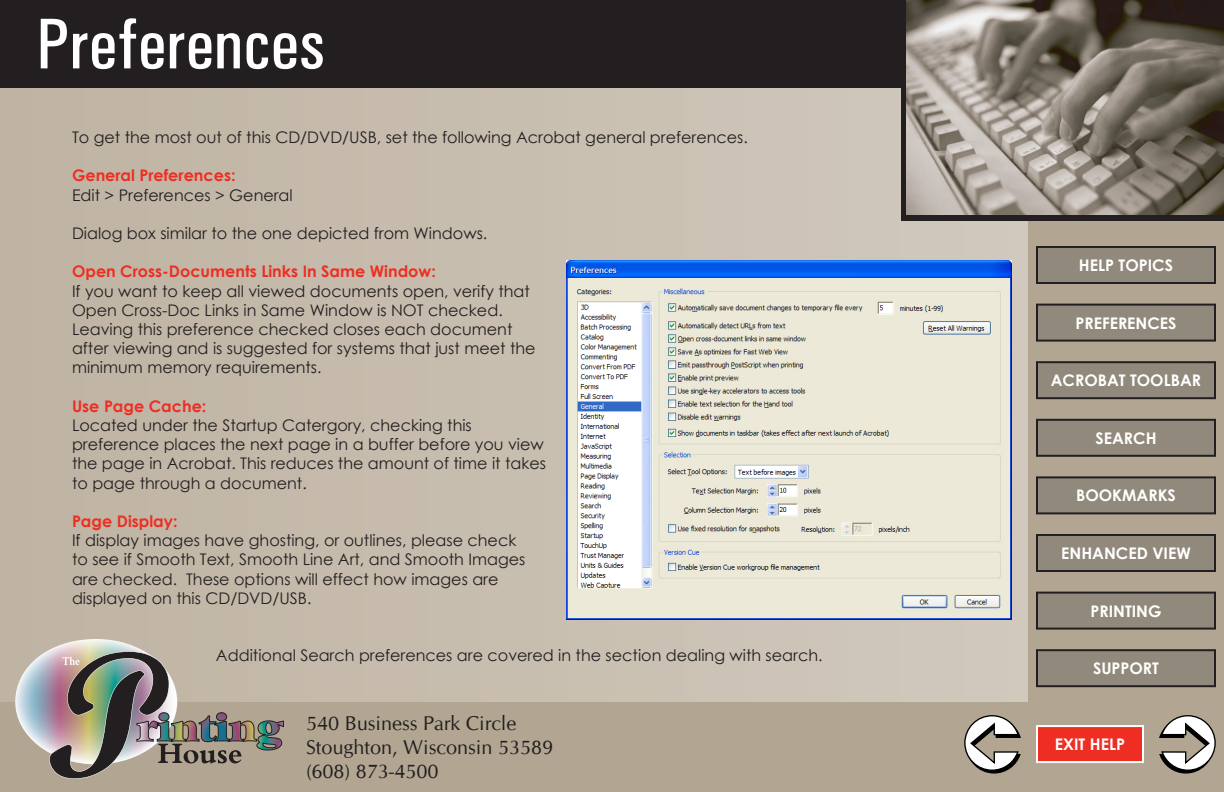
<style>
.page{position:relative;width:1224px;height:792px;background:#fff}
.page>*{position:absolute;margin:0;border:0;box-sizing:border-box;transform-origin:0 0}
.t1{font:500 condensed 72px "Univers";color:#fff}
.t2{font:20px/24px "CG Omega";color:#231f20}
.t3{font:16px/19.2px "Century Gothic";color:#231f20}
.t4{font:700 16px "Century Gothic";color:#fff}
.t5{font:700 16px "Century Gothic";color:#ee2e22}
</style>
<div class="page">
<div style="left:0;top:221px;width:1224px;height:571px;background:#b2a693"></div>
<div style="left:0;top:41px;width:1027px;height:661px;background:linear-gradient(to right,#beb3a2,#d0c8bd)"></div>
<div style="left:0;top:0;width:1224px;height:87px;background:#231f20"></div>
<div style="left:901px;top:0;width:323px;height:221px;background:#231f20"></div>
<img style="left:907px;top:0;width:317px;height:215px">
<img style="left:15px;top:639px;width:162px;height:125px">
<img style="left:49px;top:651px;width:235px;height:128px">
<div style="left:1037px;top:362px;width:178px;height:36px;background:#91897b"></div>
<div style="left:1036px;top:361px;width:180px;height:38px;border:2px solid #231f20"></div>
<div style="left:1037px;top:420px;width:178px;height:36px;background:#91897b"></div>
<div style="left:1036px;top:419px;width:180px;height:38px;border:2px solid #231f20"></div>
<div style="left:1037px;top:477px;width:178px;height:36px;background:#91897b"></div>
<div style="left:1036px;top:476px;width:180px;height:38px;border:2px solid #231f20"></div>
<div style="left:1037px;top:535px;width:178px;height:36px;background:#91897b"></div>
<div style="left:1036px;top:534px;width:180px;height:38px;border:2px solid #231f20"></div>
<div style="left:1037px;top:593px;width:178px;height:36px;background:#91897b"></div>
<div style="left:1036px;top:592px;width:180px;height:38px;border:2px solid #231f20"></div>
<div style="left:1037px;top:650px;width:178px;height:36px;background:#91897b"></div>
<div style="left:1036px;top:649px;width:180px;height:38px;border:2px solid #231f20"></div>
<div style="left:1037px;top:305px;width:178px;height:36px;background:#91897b"></div>
<div style="left:1036px;top:304px;width:180px;height:38px;border:2px solid #231f20"></div>
<svg style="left:964px;top:715px;width:58px;height:59px"></svg>
<svg style="left:1158px;top:715px;width:58px;height:59px"></svg>
<div style="left:1037px;top:726px;width:106px;height:36px;background:#ee2e22"></div>
<div style="left:1036px;top:725px;width:108px;height:38px;border:2px solid #fff"></div>
<div style="left:1037px;top:247px;width:178px;height:36px;background:#91897b"></div>
<div style="left:1036px;top:246px;width:180px;height:38px;border:2px solid #231f20"></div>
<img style="left:566px;top:260px;width:445px;height:360px">
<h1 class="t1" style="left:36px;top:2px;width:291px">Preferences</h1>
<p class="t3" style="left:72px;top:127px;width:677px">To get the most out of this CD/DVD/USB, set the following Acrobat general preferences.</p>
<p class="t5" style="left:72px;top:163px;width:165px">General Preferences:</p>
<p class="t3" style="left:72px;top:185px;width:222px">Edit &gt; Preferences &gt; General</p>
<p class="t3" style="left:72px;top:223px;width:417px">Dialog box similar to the one depicted from Windows.</p>
<p class="t5" style="left:72px;top:259px;width:365px">Open Cross-Documents Links In Same Window:</p>
<p class="t3" style="left:72px;top:281px;width:465px">If you want to keep all viewed documents open, verify that Open Cross-Doc Links in Same Window is NOT checked.<br>Leaving this preference checked closes each document after viewing and is suggested for systems that just meet the minimum memory requirements.</p>
<p class="t5" style="left:72px;top:394px;width:136px">Use Page Cache:</p>
<p class="t3" style="left:72px;top:415px;width:476px">Located under the Startup Catergory, checking this preference places the next page in a buffer before you view the page in Acrobat. This reduces the amount of time it takes to page through a document.</p>
<p class="t5" style="left:72px;top:509px;width:107px">Page Display:</p>
<p class="t3" style="left:72px;top:531px;width:455px">If display images have ghosting, or outlines, please check to see if Smooth Text, Smooth Line Art, and Smooth Images are checked. These options will effect how images are displayed on this CD/DVD/USB.</p>
<p class="t3" style="left:216px;top:646px;width:608px">Additional Search preferences are covered in the section dealing with search.</p>
<p class="t2" style="left:306px;top:711px;width:249px">540 Business Park Circle<br>Stoughton, Wisconsin 53589 (608) 873-4500</p>
<p class="t4" style="left:1079px;top:253px;width:96px">HELP TOPICS</p>
<p class="t4" style="left:1075px;top:311px;width:103px">PREFERENCES</p>
<p class="t4" style="left:1051px;top:368px;width:152px">ACROBAT TOOLBAR</p>
<p class="t4" style="left:1095px;top:426px;width:63px">SEARCH</p>
<p class="t4" style="left:1076px;top:483px;width:101px">BOOKMARKS</p>
<p class="t4" style="left:1061px;top:541px;width:131px">ENHANCED VIEW</p>
<p class="t4" style="left:1090px;top:599px;width:73px">PRINTING</p>
<p class="t4" style="left:1093px;top:656px;width:67px">SUPPORT</p>
<p class="t4" style="left:1055px;top:732px;width:72px">EXIT HELP</p>
</div>
